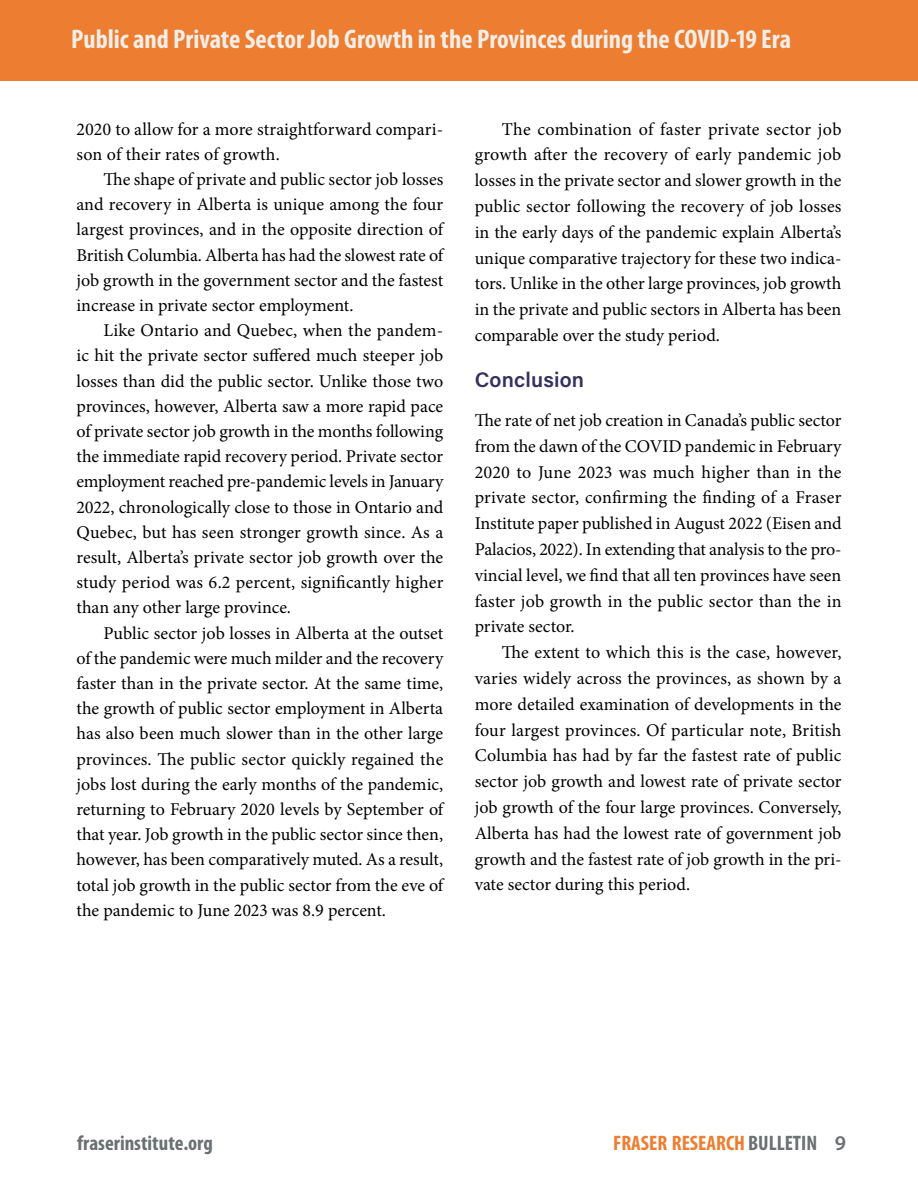
<style>
.page{position:relative;width:918px;height:1188px;background:#fff}
.page>*{position:absolute;margin:0;border:0;box-sizing:border-box;transform-origin:0 0}
.t1{font:700 condensed 27px "Myriad Pro";color:#f2ede6}
.t2{font:700 condensed 21px "Myriad Pro";color:#ed7d30}
.t3{font:700 condensed 21px "Myriad Pro";color:#6b7073}
.Head_2{font:600 21px "Acumin Pro";letter-spacing:.01em;color:#35305e}
.text{font:18px/25.2px "Minion Pro";color:#000;text-align:justify}
.textleft{font:18px/25.8px "Minion Pro";letter-spacing:.005em;color:#000}
.s1{color:#6b7073}
.s2{font-weight:600;font-stretch:normal;color:#6b7073}
</style>
<div class="page">
<div style="left:0;top:0;width:918px;height:81px;background:#ed7d30"></div>
<h1 class="t1" style="left:71px;top:24px;width:721px">Public and Private Sector Job Growth in the Provinces during the COVID-19 Era</h1>
<p class="textleft" style="left:76px;top:116px;width:368px;line-height:25.2px">2020 to allow for a more straightforward compari&shy;son of their rates of growth.</p>
<p class="text" style="left:76px;top:167px;width:368px;text-indent:27px">The shape of private and public sector job losses and recovery in Alberta is unique among the four largest provinces, and in the opposite direction of British Columbia. Alberta has had the slowest rate of job growth in the government sector and the fastest increase in private sector employment.</p>
<p class="text" style="left:76px;top:318px;width:368px;text-indent:27px">Like Ontario and Quebec, when the pandem&shy;ic hit the private sector suffered much steeper job losses than did the public sector. Unlike those two provinces, however, Alberta saw a more rapid pace of private sector job growth in the months following the immediate rapid recovery period. Private sector employment reached pre-pandemic levels in January 2022, chronologically close to those in Ontario and Quebec, but has seen stronger growth since. As a result, Alberta’s private sector job growth over the study period was 6.2 percent, significantly higher than any other large province.</p>
<p class="text" style="left:76px;top:620px;width:368px;text-indent:27px">Public sector job losses in Alberta at the outset of the pandemic were much milder and the recovery faster than in the private sector. At the same time, the growth of public sector employment in Alberta has also been much slower than in the other large provinces. The public sector quickly regained the jobs lost during the early months of the pandemic, returning to February 2020 levels by September of that year. Job growth in the public sector since then, however, has been comparatively muted. As a result, total job growth in the public sector from the eve of the pandemic to June 2023 was 8.9 percent.</p>
<p class="text" style="left:475px;top:116px;width:368px;line-height:25.8px;text-indent:27px">The combination of faster private sector job growth after the recovery of early pandemic job losses in the private sector and slower growth in the public sector following the recovery of job losses in the early days of the pandemic explain Alberta’s unique comparative trajectory for these two indica&shy;tors. Unlike in the other large provinces, job growth in the private and public sectors in Alberta has been comparable over the study period.</p>
<p class="Head_2" style="left:475px;top:365px;width:111px">Conclusion</p>
<p class="textleft" style="left:475px;top:407px;width:368px;text-align:justify">The rate of net job creation in Canada’s public sector from the dawn of the COVID pandemic in February 2020 to June 2023 was much higher than in the private sector, confirming the finding of a Fraser Institute paper published in August 2022 (Eisen and Palacios, 2022). In extending that analysis to the pro&shy;vincial level, we find that all ten provinces have seen faster job growth in the public sector than the in private sector.</p>
<p class="text" style="left:475px;top:640px;width:368px;line-height:25.8px;text-indent:27px">The extent to which this is the case, however, varies widely across the provinces, as shown by a more detailed examination of developments in the four largest provinces. Of particular note, British Columbia has had by far the fastest rate of public sector job growth and lowest rate of private sector job growth of the four large provinces. Conversely, Alberta has had the lowest rate of government job growth and the fastest rate of job growth in the pri&shy;vate sector during this period.</p>
<p class="t3" style="left:77px;top:1131px;width:137px">fraserinstitute.org</p>
<p class="t2" style="left:613px;top:1131px;width:234px">FRASER RESEARCH <span class="s1">BULLETIN</span> <span class="s2">9</span></p>
</div>
